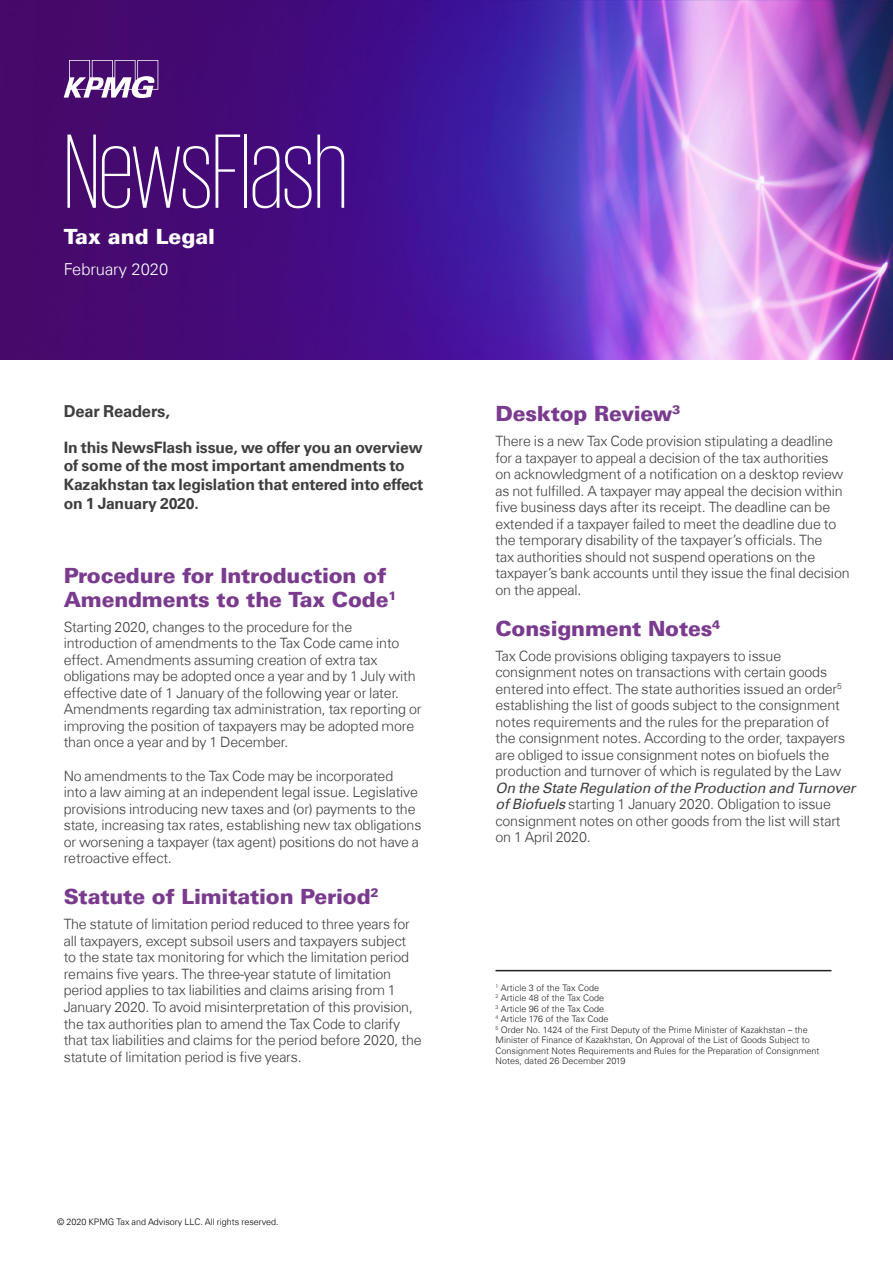
<style>
.page{position:relative;width:893px;height:1263px;background:#fff}
.page>*{position:absolute;margin:0;border:0;box-sizing:border-box;transform-origin:0 0}
.Heading_20pt{font:200 108px "KPMG Cyrillic";letter-spacing:-.01em;color:#fff}
.t1{font:900 21px/24px "Universfor KPMG";letter-spacing:-.01em;color:#7a3b8e}
.t2{font:900 21px "Universfor KPMG";color:#fff}
.Bodycopy_9_5pt{font:700 16.5px "Universfor KPMG";letter-spacing:-.01em;color:#3e3e3f}
.t3{font:300 16.5px "Universfor KPMG";color:#fff}
.Bodycopy_9_5pt-2{font:700 15.75px/18.9px "Universfor KPMG";letter-spacing:-.01em;color:#3e3e3f}
.Bodycopy_9_5pt-3{font:300 14.25px/16.5px "Universfor KPMG";letter-spacing:-.01em;color:#3e3e3f}
.t4{font:300 9px/10.5px "Universfor KPMG";color:#231f20}
.t5{font:300 9px "Universfor KPMG";color:#000}
.s1{font-weight:400;font-style:italic}
</style>
<div class="page">
<img style="left:0;top:0;width:893px;height:360px">
<svg style="left:64px;top:60px;width:94px;height:38px"></svg>
<hr style="left:495px;top:970px;width:336px;height:1px;background:#231f20">
<p class="Heading_20pt" style="left:64px;top:120px;width:285px">NewsFlash</p>
<p class="t2" style="left:64px;top:223px;width:153px">Tax and Legal</p>
<p class="t3" style="left:64px;top:259px;width:106px">February 2020</p>
<p class="Bodycopy_9_5pt" style="left:64px;top:401px;width:108px">Dear Readers,</p>
<p class="Bodycopy_9_5pt-2" style="left:64px;top:438px;width:361px">In this NewsFlash issue, we offer you an overview of some of the most important amendments to Kazakhstan tax legislation that entered into effect on 1 January 2020.</p>
<p class="t1" style="left:64px;top:563px;width:334px">Procedure for Introduction of<br>Amendments to the Tax Code<sup>1</sup></p>
<p class="Bodycopy_9_5pt-3" style="left:64px;top:619px;width:359px">Starting 2020, changes to the procedure for the introduction of amendments to the Tax Code came into effect. Amendments assuming creation of extra tax obligations may be adopted once a year and by 1 July with effective date of 1 January of the following year or later.<br>Amendments regarding tax administration, tax reporting or improving the position of taxpayers may be adopted more than once a year and by 1 December.</p>
<p class="Bodycopy_9_5pt-3" style="left:64px;top:768px;width:359px">No amendments to the Tax Code may be incorporated<br>into a law aiming at an independent legal issue. Legislative provisions introducing new taxes and (or) payments to the state, increasing tax rates, establishing new tax obligations or worsening a taxpayer (tax agent) positions do not have a retroactive effect.</p>
<p class="t1" style="left:64px;top:885px;width:316px">Statute of Limitation Period<sup>2</sup></p>
<p class="Bodycopy_9_5pt-3" style="left:64px;top:916px;width:360px">The statute of limitation period reduced to three years for all taxpayers, except subsoil users and taxpayers subject to the state tax monitoring for which the limitation period remains five years. The three-year statute of limitation period applies to tax liabilities and claims arising from 1<br>January 2020. To avoid misinterpretation of this provision, the tax authorities plan to amend the Tax Code to clarify that tax liabilities and claims for the period before 2020, the statute of limitation period is five years.</p>
<p class="t5" style="left:57px;top:1216px;width:223px">© 2020 KPMG Tax and Advisory LLC. All rights reserved.</p>
<p class="t1" style="left:495px;top:401px;width:186px">Desktop Review<sup>3</sup></p>
<p class="Bodycopy_9_5pt-3" style="left:495px;top:433px;width:356px">There is a new Tax Code provision stipulating a deadline for a taxpayer to appeal a decision of the tax authorities<br>on acknowledgment of a notification on a desktop review as not fulfilled. A taxpayer may appeal the decision within five business days after its receipt. The deadline can be extended if a taxpayer failed to meet the deadline due to the temporary disability of the taxpayer’s officials. The<br>tax authorities should not suspend operations on the taxpayer’s bank accounts until they issue the final decision on the appeal.</p>
<p class="t1" style="left:495px;top:616px;width:226px">Consignment Notes<sup>4</sup></p>
<p class="Bodycopy_9_5pt-3" style="left:495px;top:647px;width:361px">Tax Code provisions obliging taxpayers to issue consignment notes on transactions with certain goods entered into effect. The state authorities issued an order<sup>5 </sup>establishing the list of goods subject to the consignment notes requirements and the rules for the preparation of<br>the consignment notes. According to the order, taxpayers are obliged to issue consignment notes on biofuels the production and turnover of which is regulated by the Law <span class="s1">On the State Regulation of the Production and Turnover of Biofuels</span> starting 1 January 2020. Obligation to issue consignment notes on other goods from the list will start on 1 April 2020.</p>
<p class="t4" style="left:495px;top:982px;width:105px"><sup>1</sup> Article 3 of the Tax Code</p>
<p class="t4" style="left:495px;top:992px;width:110px"><sup>2</sup> Article 48 of the Tax Code</p>
<p class="t4" style="left:495px;top:1003px;width:110px"><sup>3</sup> Article 96 of the Tax Code</p>
<p class="t4" style="left:495px;top:1013px;width:114px"><sup>4</sup> Article 176 of the Tax Code</p>
<p class="t4" style="left:495px;top:1024px;width:325px"><sup>5</sup> Order No. 1424 of the First Deputy of the Prime Minister of Kazakhstan – the Minister of Finance of Kazakhstan, On Approval of the List of Goods Subject to Consignment Notes Requirements and Rules for the Preparation of Consignment Notes, dated 26 December 2019</p>
</div>
